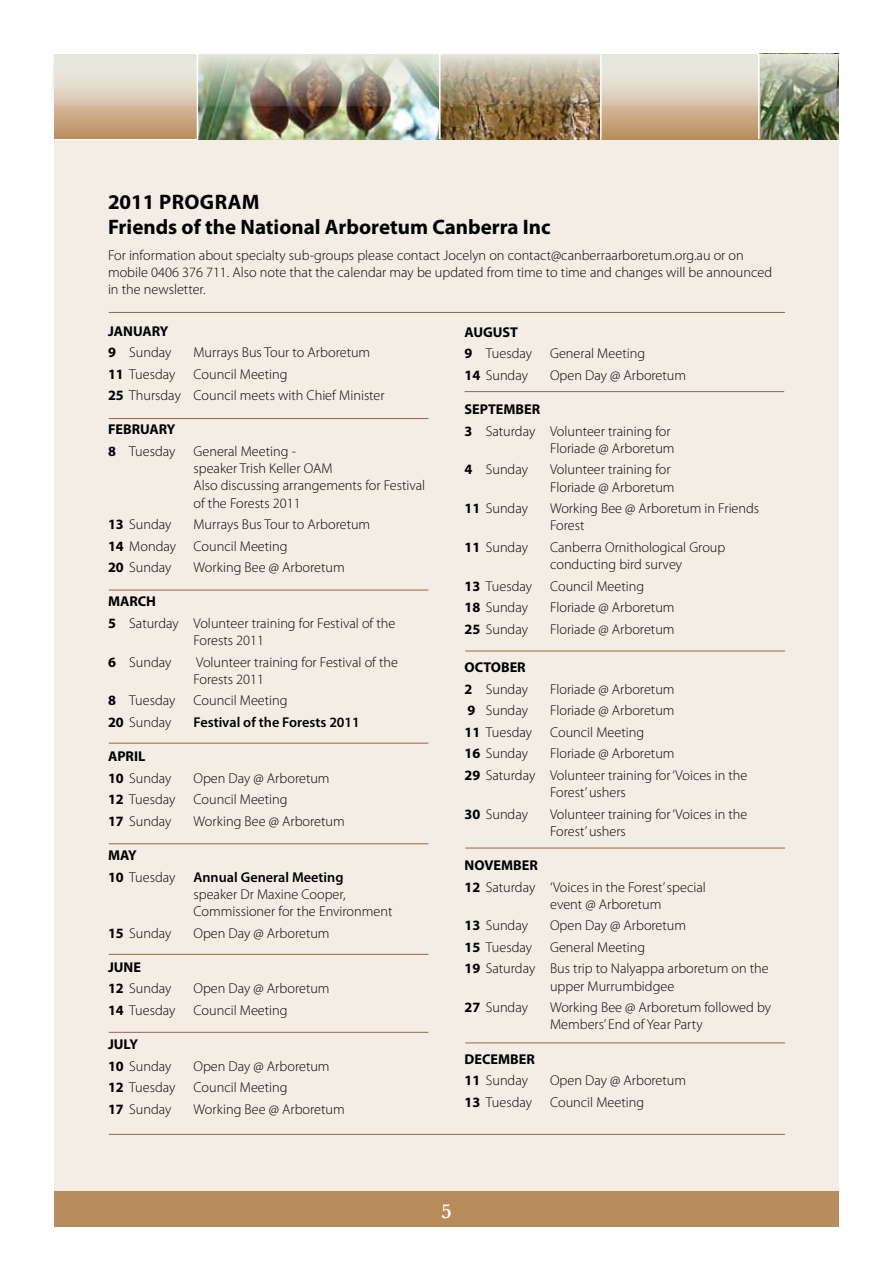
<style>
.page{position:relative;width:893px;height:1263px;background:#fff}
.page>*{position:absolute;margin:0;border:0;box-sizing:border-box;transform-origin:0 0}
.t1{font:700 21px/25.2px "Myriad Pro";color:#000}
.t2{font:600 21px "Baskerville";color:#fff}
.t3{font:300 14.25px/17.2px "Myriad Pro";color:#000}
.t4{font:700 14.25px/21.5px "Myriad Pro";color:#000}
.t5{font:600 14.25px "Myriad Pro";color:#000}
.s1{font-weight:300}
.s2{font-weight:700}
</style>
<div class="page">
<div style="left:54px;top:139px;width:785px;height:1070px;background:#f4ede6"></div>
<div style="left:54px;top:1191px;width:785px;height:35px;background:#b88c5b"></div>
<hr style="left:54px;top:138px;width:785px;height:2px;background:#fff">
<img style="left:761px;top:106px;width:78px;height:33px">
<svg style="left:54px;top:106px;width:143px;height:33px;background:#c5a27b"></svg>
<img style="left:198px;top:106px;width:241px;height:33px">
<svg style="left:441px;top:106px;width:159px;height:33px;background:#82643b"></svg>
<svg style="left:602px;top:106px;width:159px;height:33px;background:#c5a27b"></svg>
<img style="left:52px;top:54px;width:787px;height:52px">
<hr style="left:197px;top:54px;width:1px;height:86px;background:#fff">
<hr style="left:439px;top:54px;width:2px;height:85px;background:#fff">
<hr style="left:600px;top:55px;width:2px;height:85px;background:#fff">
<hr style="left:758px;top:54px;width:2px;height:85px;background:#fff">
<hr style="left:109px;top:312px;width:676px;height:1px;background:#97673c">
<hr style="left:109px;top:418px;width:319px;height:1px;background:#97673c">
<hr style="left:109px;top:590px;width:319px;height:1px;background:#97673c">
<hr style="left:109px;top:743px;width:319px;height:1px;background:#97673c">
<hr style="left:109px;top:843px;width:319px;height:1px;background:#97673c">
<hr style="left:109px;top:954px;width:319px;height:1px;background:#97673c">
<hr style="left:109px;top:1032px;width:319px;height:1px;background:#97673c">
<hr style="left:465px;top:391px;width:319px;height:1px;background:#97673c">
<hr style="left:465px;top:651px;width:320px;height:1px;background:#97673c">
<hr style="left:465px;top:848px;width:320px;height:1px;background:#97673c">
<hr style="left:465px;top:1042px;width:320px;height:1px;background:#97673c">
<hr style="left:109px;top:1134px;width:676px;height:1px;background:#97673c">
<h1 class="t1" style="left:108px;top:188px;width:444px">2011 PROGRAM<br>Friends of the National Arboretum Canberra Inc</h1>
<p class="t3" style="left:108px;top:246px;width:666px">For information about specialty sub-groups please contact Jocelyn on contact@canberraarboretum.org.au or on mobile 0406 376 711. Also note that the calendar may be updated from time to time and changes will be announced in the newsletter.</p>
<p class="t4" style="left:108px;top:320px;width:65px">JANUARY<br>9 <span class="s1">Sunday</span></p>
<p class="t3" style="left:194px;top:344px;width:178px">Murrays Bus Tour to Arboretum</p>
<p class="t3" style="left:108px;top:363px;width:278px;line-height:21.5px;text-indent:86px">Council Meeting<br><span class="s2">25</span> Thursday Council meets with Chief Minister</p>
<p class="t4" style="left:108px;top:418px;width:69px">FEBRUARY<br>8 <span class="s1">Tuesday</span></p>
<p class="t3" style="left:108px;top:365px;width:69px"><span class="s2">11</span> Tuesday</p>
<p class="t3" style="left:194px;top:442px;width:233px">General Meeting -<br>speaker Trish Keller OAM<br>Also discussing arrangements for Festival of the Forests 2011</p>
<p class="t3" style="left:108px;top:513px;width:264px;line-height:21.5px;text-indent:86px">Murrays Bus Tour to Arboretum<br><span class="s2">14</span> Monday Council Meeting<br><span class="s2">20</span> Sunday</p>
<p class="t3" style="left:108px;top:516px;width:65px"><span class="s2">13</span> Sunday</p>
<p class="t3" style="left:194px;top:559px;width:153px">Working Bee @ Arboretum</p>
<p class="t3" style="left:108px;top:591px;width:289px;line-height:21.5px"><span class="s2">MARCH<br>5</span> Saturday Volunteer training for Festival of the</p>
<p class="t3" style="left:194px;top:632px;width:72px">Forests 2011</p>
<p class="t3" style="left:108px;top:653px;width:65px"><span class="s2">6</span> Sunday</p>
<p class="t3" style="left:194px;top:653px;width:206px">Volunteer training for Festival of the<br>Forests 2011</p>
<p class="t3" style="left:108px;top:692px;width:69px"><span class="s2">8</span> Tuesday</p>
<p class="t3" style="left:194px;top:692px;width:96px">Council Meeting</p>
<p class="t3" style="left:108px;top:713px;width:65px"><span class="s2">20</span> Sunday</p>
<p class="t5" style="left:194px;top:713px;width:168px">Festival of the Forests 2011</p>
<p class="t4" style="left:108px;top:745px;width:65px">APRIL<br>10 <span class="s1">Sunday</span></p>
<p class="t3" style="left:194px;top:769px;width:138px">Open Day @ Arboretum</p>
<p class="t3" style="left:108px;top:791px;width:69px"><span class="s2">12</span> Tuesday</p>
<p class="t3" style="left:194px;top:791px;width:96px">Council Meeting</p>
<p class="t3" style="left:108px;top:812px;width:65px"><span class="s2">17</span> Sunday</p>
<p class="t3" style="left:194px;top:812px;width:153px">Working Bee @ Arboretum</p>
<p class="t3" style="left:108px;top:844px;width:69px;line-height:21.5px"><span class="s2">MAY<br>10</span> Tuesday</p>
<p class="t5" style="left:194px;top:868px;width:152px">Annual General Meeting</p>
<p class="t3" style="left:194px;top:885px;width:200px">speaker Dr Maxine Cooper,<br>Commissioner for the Environment</p>
<p class="t3" style="left:108px;top:924px;width:65px"><span class="s2">15</span> Sunday</p>
<p class="t3" style="left:194px;top:924px;width:138px">Open Day @ Arboretum</p>
<p class="t4" style="left:108px;top:956px;width:65px">JUNE<br>12 <span class="s1">Sunday</span></p>
<p class="t3" style="left:194px;top:980px;width:138px">Open Day @ Arboretum</p>
<p class="t3" style="left:108px;top:1001px;width:69px"><span class="s2">14</span> Tuesday</p>
<p class="t3" style="left:194px;top:1001px;width:96px">Council Meeting</p>
<p class="t4" style="left:108px;top:1033px;width:65px">JULY<br>10 <span class="s1">Sunday</span></p>
<p class="t3" style="left:194px;top:1057px;width:138px">Open Day @ Arboretum</p>
<p class="t3" style="left:108px;top:1078px;width:69px"><span class="s2">12</span> Tuesday</p>
<p class="t3" style="left:194px;top:1078px;width:96px">Council Meeting</p>
<p class="t3" style="left:108px;top:1100px;width:65px"><span class="s2">17</span> Sunday</p>
<p class="t3" style="left:194px;top:1100px;width:153px">Working Bee @ Arboretum</p>
<p class="t4" style="left:465px;top:321px;width:69px">AUGUST<br>9 <span class="s1">Tuesday</span></p>
<p class="t3" style="left:550px;top:345px;width:97px">General Meeting</p>
<p class="t3" style="left:465px;top:366px;width:65px"><span class="s2">14</span> Sunday</p>
<p class="t3" style="left:550px;top:366px;width:138px">Open Day @ Arboretum</p>
<p class="t4" style="left:465px;top:398px;width:34px">SEPTEM</p>
<p class="t3" style="left:465px;top:399px;width:208px;line-height:21.5px;text-indent:51px"><span class="s2">BER<br>3</span> Saturday Volunteer training for</p>
<p class="t3" style="left:550px;top:439px;width:126px">Floriade @ Arboretum</p>
<p class="t3" style="left:465px;top:461px;width:65px"><span class="s2">4</span> Sunday</p>
<p class="t3" style="left:550px;top:461px;width:126px">Volunteer training for<br>Floriade @ Arboretum</p>
<p class="t3" style="left:465px;top:500px;width:65px"><span class="s2">11</span> Sunday</p>
<p class="t3" style="left:550px;top:500px;width:211px">Working Bee @ Arboretum in Friends<br>Forest</p>
<p class="t3" style="left:465px;top:538px;width:65px"><span class="s2">11</span> Sunday</p>
<p class="t3" style="left:550px;top:538px;width:177px">Canberra Ornithological Group conducting bird survey</p>
<p class="t3" style="left:465px;top:577px;width:69px"><span class="s2">13</span> Tuesday</p>
<p class="t3" style="left:550px;top:577px;width:96px">Council Meeting</p>
<p class="t3" style="left:465px;top:599px;width:65px"><span class="s2">18</span> Sunday</p>
<p class="t3" style="left:550px;top:599px;width:126px">Floriade @ Arboretum</p>
<p class="t3" style="left:465px;top:620px;width:65px"><span class="s2">25</span> Sunday</p>
<p class="t3" style="left:550px;top:620px;width:126px">Floriade @ Arboretum</p>
<p class="t4" style="left:465px;top:656px;width:10px">OCTO</p>
<p class="t3" style="left:465px;top:657px;width:65px;line-height:21.5px;text-align:right"><span class="s2">BER<br>2</span> Sunday</p>
<p class="t3" style="left:550px;top:680px;width:126px">Floriade @ Arboretum</p>
<p class="t3" style="left:467px;top:702px;width:62px"><span class="s2">9</span> Sunday</p>
<p class="t3" style="left:550px;top:702px;width:126px">Floriade @ Arboretum</p>
<p class="t3" style="left:465px;top:723px;width:69px"><span class="s2">11</span> Tuesday</p>
<p class="t3" style="left:550px;top:723px;width:96px">Council Meeting</p>
<p class="t3" style="left:465px;top:745px;width:65px"><span class="s2">16</span> Sunday</p>
<p class="t3" style="left:465px;top:743px;width:284px;line-height:21.5px;text-indent:86px">Floriade @ Arboretum<br><span class="s2">29</span> Saturday Volunteer training for ‘Voices in the</p>
<p class="t3" style="left:550px;top:783px;width:77px">Forest’ ushers</p>
<p class="t3" style="left:465px;top:805px;width:65px"><span class="s2">30</span> Sunday</p>
<p class="t3" style="left:550px;top:805px;width:199px">Volunteer training for ‘Voices in the<br>Forest’ ushers</p>
<p class="t3" style="left:465px;top:854px;width:243px;line-height:21.5px"><span class="s2">NOVEMBER<br>12</span> Saturday ‘Voices in the Forest’ special</p>
<p class="t3" style="left:550px;top:895px;width:113px">event @ Arboretum</p>
<p class="t3" style="left:465px;top:917px;width:65px"><span class="s2">13</span> Sunday</p>
<p class="t3" style="left:550px;top:917px;width:138px">Open Day @ Arboretum</p>
<p class="t3" style="left:465px;top:938px;width:69px"><span class="s2">15</span> Tuesday</p>
<p class="t3" style="left:465px;top:936px;width:306px;line-height:21.5px;text-indent:86px">General Meeting<br><span class="s2">19</span> Saturday Bus trip to Nalyappa arboretum on the</p>
<p class="t3" style="left:550px;top:977px;width:126px">upper Murrumbidgee</p>
<p class="t3" style="left:465px;top:999px;width:65px"><span class="s2">27</span> Sunday</p>
<p class="t3" style="left:550px;top:999px;width:223px">Working Bee @ Arboretum followed by<br>Members’ End of Year Party</p>
<p class="t4" style="left:465px;top:1048px;width:20px">DECEM</p>
<p class="t3" style="left:465px;top:1048px;width:72px;line-height:21.5px;text-indent:46px"><span class="s2">BER<br>11</span> Sunday</p>
<p class="t3" style="left:550px;top:1072px;width:138px">Open Day @ Arboretum</p>
<p class="t3" style="left:465px;top:1093px;width:69px"><span class="s2">13</span> Tuesday</p>
<p class="t3" style="left:550px;top:1093px;width:96px">Council Meeting</p>
<h1 class="t2" style="left:441px;top:1198px;width:12px">5</h1>
</div>
